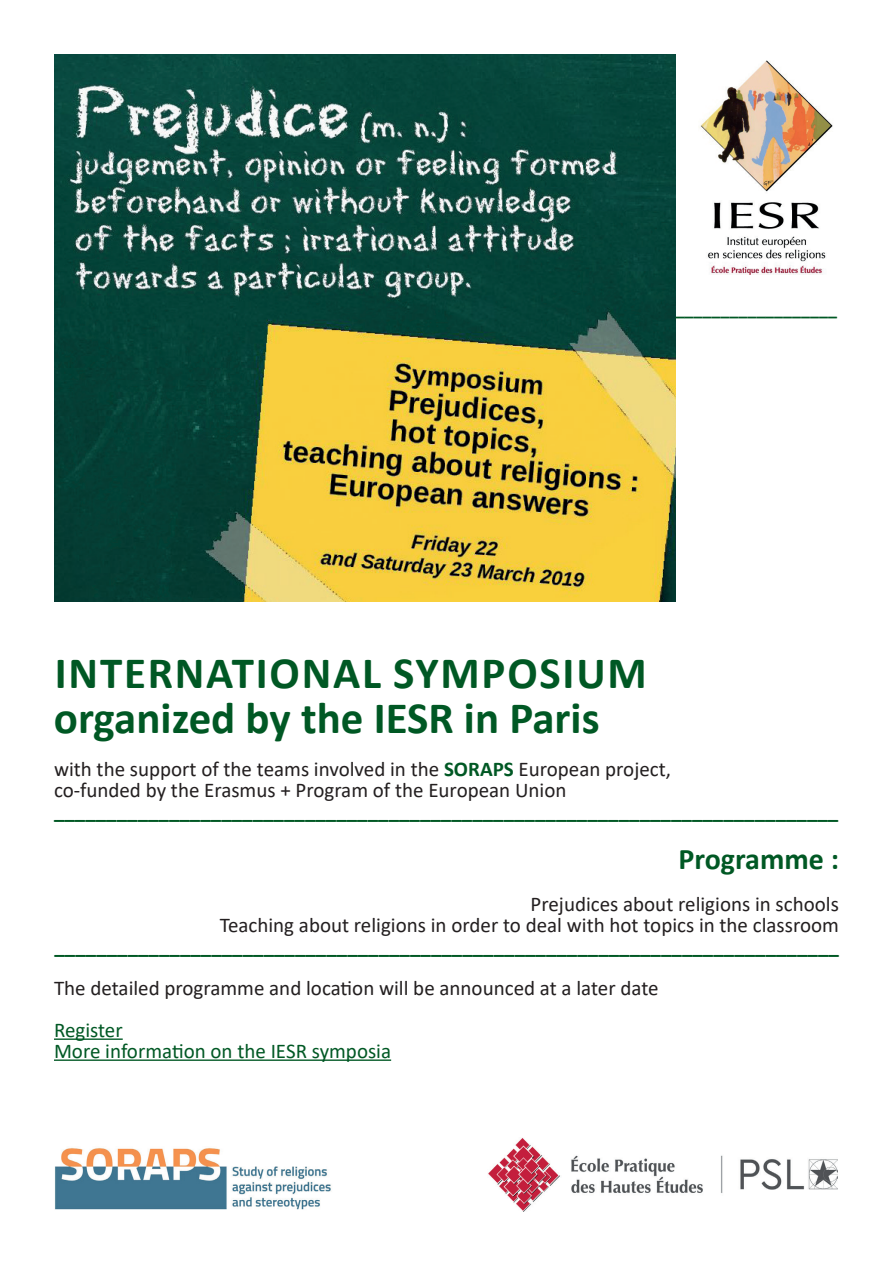
<style>
.page{position:relative;width:893px;height:1263px;background:#fff}
.page>*{position:absolute;margin:0;border:0;box-sizing:border-box;transform-origin:0 0}
.t1{font:700 45px/45px "Calibri";color:#005824}
.t2{font:700 30px "Calibri";color:#005824}
.t3{font:21px/21px "Calibri";color:#231f20}
.t4{font:700 21px "Calibri";color:#005824}
.t5{font:21px/21px "Calibri";color:#005824}
.t6{font:700 18px "Calibri";color:#005824}
.s1{font-weight:700;color:#005824}
</style>
<div class="page">
<img style="left:54px;top:54px;width:622px;height:547px">
<hr style="left:54px;top:1038px;width:69px;height:2px;background:#005824">
<hr style="left:54px;top:1059px;width:337px;height:2px;background:#005824">
<img style="left:55px;top:1148px;width:276px;height:62px">
<img style="left:699px;top:60px;width:134px;height:215px">
<img style="left:488px;top:1138px;width:350px;height:73px">
<p class="t6" style="left:676px;top:297px;width:163px">__________________</p>
<h1 class="t1" style="left:54px;top:650px;width:594px">INTERNATIONAL SYMPOSIUM organized by the IESR in Paris</h1>
<p class="t3" style="left:54px;top:758px;width:618px">with the support of the teams involved in the <span class="s1">SORAPS</span> European project, co-funded by the Erasmus + Program of the European Union</p>
<p class="t4" style="left:54px;top:796px;width:786px">___________________________________________________________________________</p>
<h2 class="t2" style="left:679px;top:837px;width:162px">Programme :</h2>
<p class="t3" style="left:220px;top:893px;width:621px;text-align:right">Prejudices about religions in schools<br>Teaching about religions in order to deal with hot topics in the classroom</p>
<p class="t4" style="left:54px;top:931px;width:786px">___________________________________________________________________________</p>
<p class="t3" style="left:54px;top:977px;width:606px">The detailed programme and location will be announced at a later date</p>
<p class="t5" style="left:54px;top:1019px;width:339px">Register<br>More information on the IESR symposia</p>
</div>
